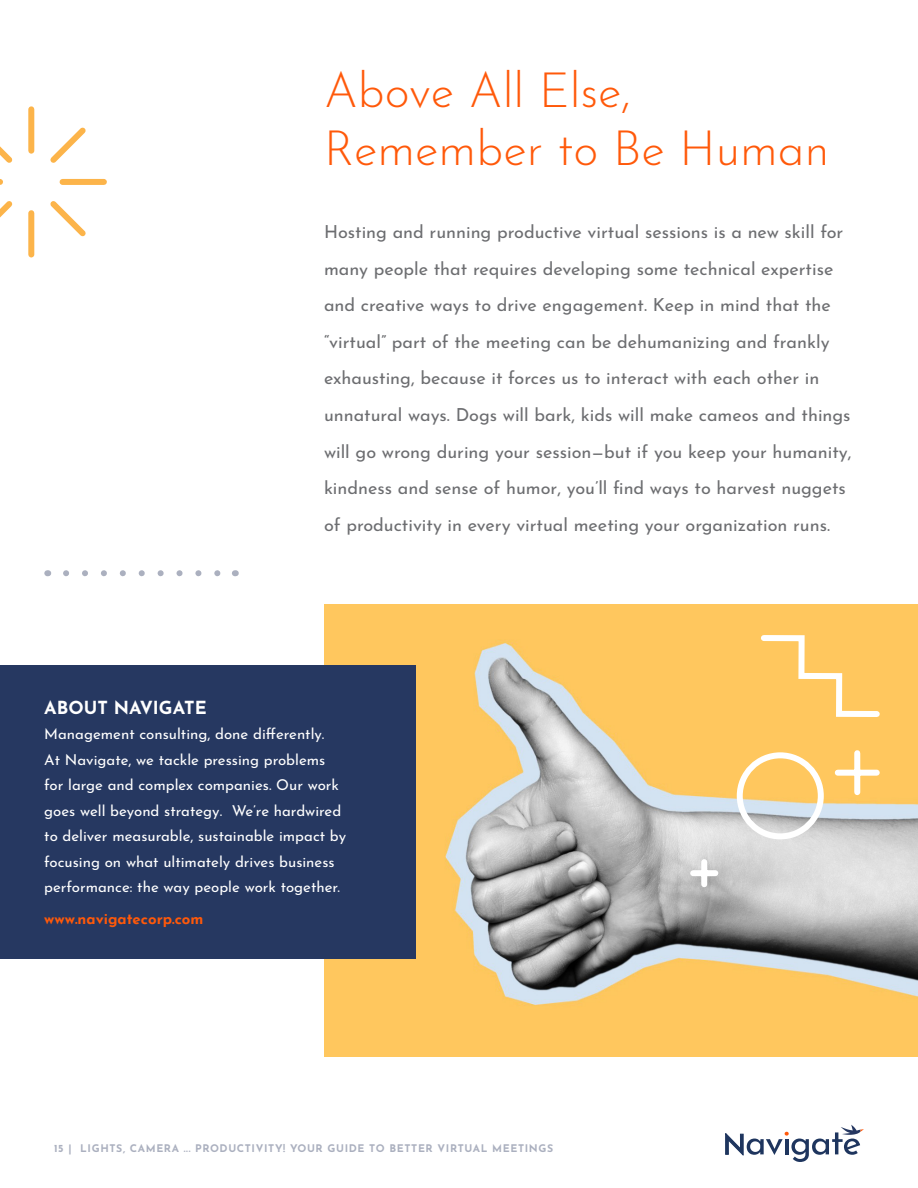
<style>
.page{position:relative;width:918px;height:1188px;background:#fff}
.page>*{position:absolute;margin:0;border:0;box-sizing:border-box;transform-origin:0 0}
.section_head{font:300 48px/57.6px "Josefin Sans";color:#ff590a}
.body{font:18px/36.6px "Josefin Sans";color:#6c6d70}
.body-2{font:700 18px "Josefin Sans";color:#fff}
.body-3{font:15px/25.5px "Josefin Sans";color:#fff}
.body-4{font:700 15px "Josefin Sans";color:#ff590a}
.t1{font:700 10.5px "Josefin Sans";letter-spacing:.06em;color:#abb0bf}
</style>
<div class="page">
<svg style="left:725px;top:1125px;width:139px;height:37px"></svg>
<svg style="left:66px;top:570px;width:155px;height:6px"></svg>
<svg style="left:0;top:106px;width:107px;height:152px"></svg>
<img style="left:324px;top:605px;width:594px;height:451px">
<svg style="left:758px;top:632px;width:125px;height:88px;background:#ffcc6e"></svg>
<div style="left:854px;top:753px;width:6px;height:39px;background:#fff"></div>
<div style="left:838px;top:770px;width:39px;height:6px;background:#fff"></div>
<div style="left:701px;top:862px;width:6px;height:22px;background:#fff"></div>
<div style="left:693px;top:870px;width:22px;height:6px;background:#fff"></div>
<div style="left:737px;top:752px;width:87px;height:87px;border:6px solid #fff;border-radius:50%"></div>
<div style="left:0;top:666px;width:415px;height:293px;background:#263861"></div>
<p class="section_head" style="left:324px;top:57px;width:507px">Above All Else,<br>Remember to Be Human</p>
<p class="body" style="left:324px;top:211px;width:529px">Hosting and running productive virtual sessions is a new skill for many people that requires developing some technical expertise and creative ways to drive engagement. Keep in mind that the “virtual” part of the meeting can be dehumanizing and frankly exhausting, because it forces us to interact with each other in unnatural ways. Dogs will bark, kids will make cameos and things will go wrong during your session—but if you keep your humanity, kindness and sense of humor, you’ll find ways to harvest nuggets of productivity in every virtual meeting your organization runs.</p>
<p class="body-2" style="left:44px;top:692px;width:164px">ABOUT NAVIGATE</p>
<p class="body-3" style="left:44px;top:720px;width:304px">Management consulting, done differently.<br>At Navigate, we tackle pressing problems for large and complex companies. Our work goes well beyond strategy. We’re hardwired to deliver measurable, sustainable impact by focusing on what ultimately drives business performance: the way people work together.</p>
<p class="body-4" style="left:44px;top:905px;width:161px">www.navigatecorp.com</p>
<p class="t1" style="left:54px;top:1139px;width:501px">15 | LIGHTS, CAMERA ... PRODUCTIVITY! YOUR GUIDE TO BETTER VIRTUAL MEETINGS</p>
</div>
